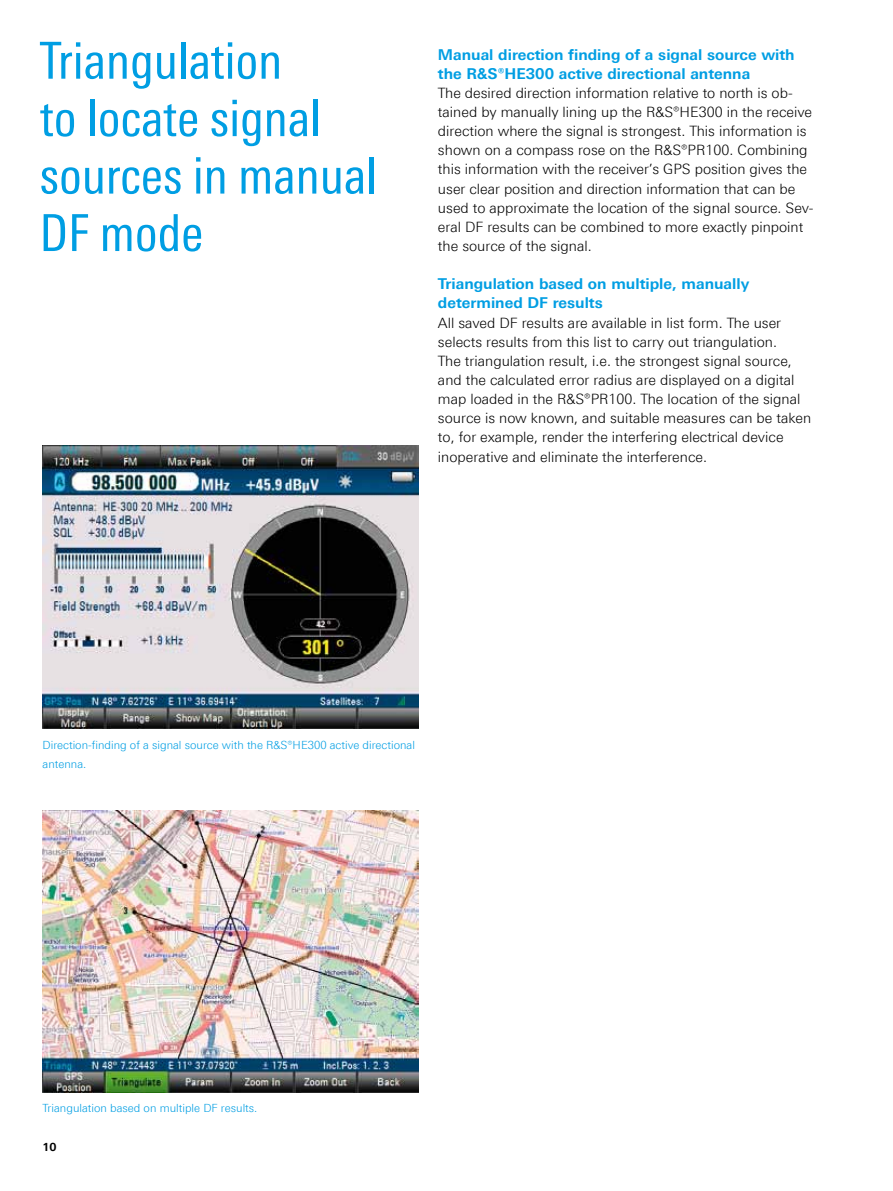
<style>
.page{position:relative;width:893px;height:1191px;background:#fff}
.page>*{position:absolute;margin:0;border:0;box-sizing:border-box;transform-origin:0 0}
.t1{font:51px/57.4px "Linotype Univers 420 Cn";color:#009ee3}
.t2{font:700 15px/19.2px "Linotype Univers 630";color:#009ee3}
.t3{font:300 14.25px/19.2px "Linotype Univers 330";color:#000}
.t4{font:300 11.25px/19.2px "Linotype Univers 330";color:#009ee3}
.t5{font:700 11.25px "Linotype Univers 630";color:#000}
</style>
<div class="page">
<img style="left:43px;top:446px;width:376px;height:282px">
<img style="left:43px;top:810px;width:376px;height:282px">
<h1 class="t1" style="left:40px;top:32px;width:339px">Triangulation<br>to locate signal sources in manual<br>DF mode</h1>
<p class="t2" style="left:438px;top:44px;width:358px">Manual direction finding of a signal source with the R&amp;S®HE300 active directional antenna</p>
<p class="t3" style="left:438px;top:83px;width:377px">The desired direction information relative to north is ob&shy;tained by manually lining up the R&amp;S®HE300 in the receive direction where the signal is strongest. This information is shown on a compass rose on the R&amp;S®PR100. Combining this information with the receiver’s GPS position gives the user clear position and direction information that can be used to approximate the location of the signal source. Sev&shy;eral DF results can be combined to more exactly pinpoint the source of the signal.</p>
<p class="t2" style="left:438px;top:274px;width:313px">Triangulation based on multiple, manually -determined DF results</p>
<p class="t3" style="left:438px;top:313px;width:375px">All saved DF results are available in list form. The user selects results from this list to carry out triangulation.<br>The triangulation result, i.e. the strongest signal source, and the calculated error radius are displayed on a digital map loaded in the R&amp;S®PR100. The location of the signal source is now known, and suitable measures can be taken to, for example, render the interfering electrical device inoperative and eliminate the interference.</p>
<p class="t4" style="left:43px;top:735px;width:374px">Direction-finding of a signal source with the R&amp;S®HE300 active directional antenna.</p>
<p class="t4" style="left:43px;top:1098px;width:216px">Triangulation based on multiple DF results.</p>
<p class="t5" style="left:43px;top:1139px;width:16px">10</p>
</div>
